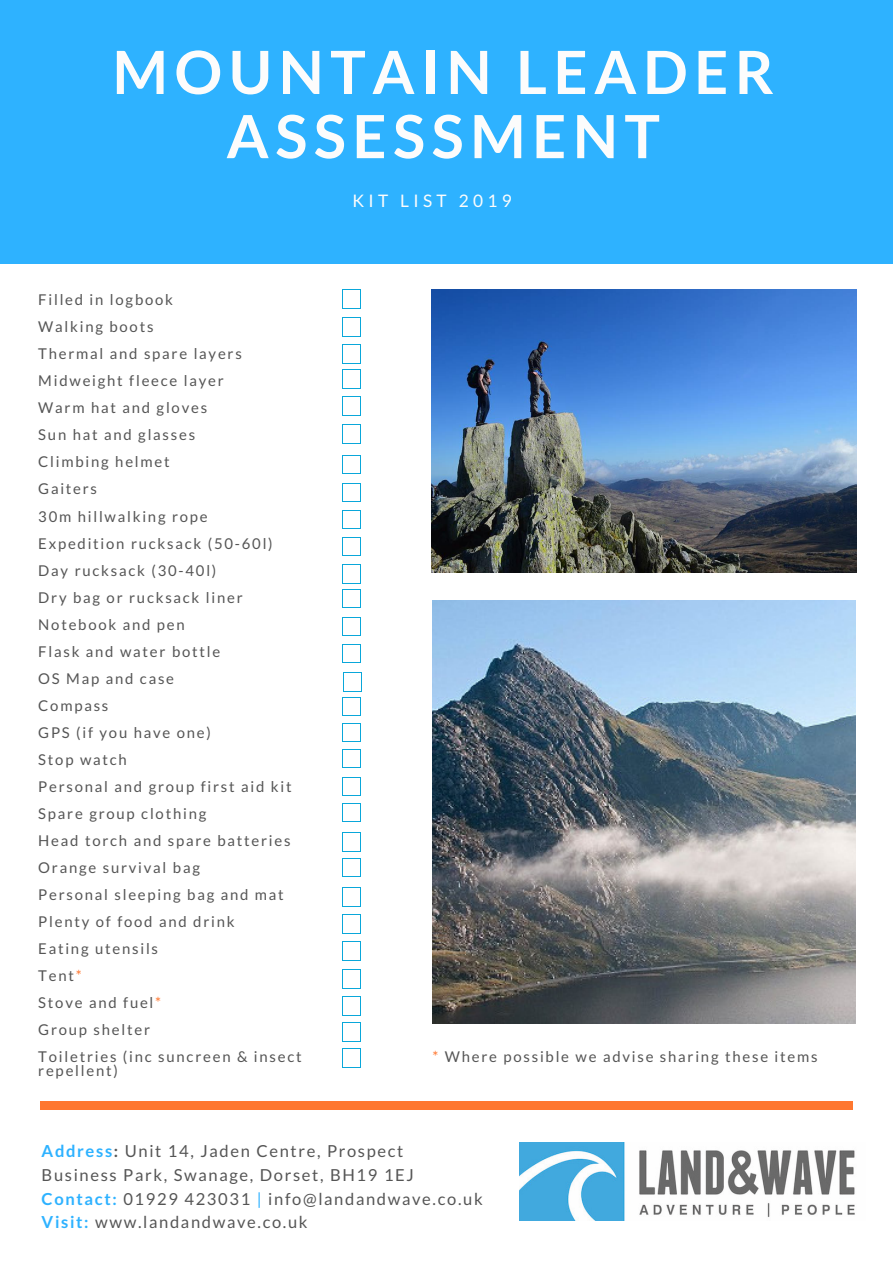
<style>
.page{position:relative;width:893px;height:1263px;background:#fff}
.page>*{position:absolute;margin:0;border:0;box-sizing:border-box;transform-origin:0 0}
.t1{font:700 59.55px/64.2px "Lato";letter-spacing:.11em;color:#fcfcfc;text-align:center}
.t2{font:17.25px "Lato";letter-spacing:.25em;color:#fcfcfc}
.t3{font:16.5px/23.7px "Lato";letter-spacing:.1em;color:#555}
.t4{font:14.85px/27px "Lato";letter-spacing:.12em;color:#555}
.s1{color:#ff772f}
.s2{font-weight:700;color:#2eb2ff}
.s3{font-weight:700}
.s4{color:#2eb2ff}
</style>
<div class="page">
<div style="left:0;top:0;width:893px;height:263px;background:#2eb2ff"></div>
<img style="left:519px;top:1143px;width:336px;height:78px">
<div style="left:40px;top:1101px;width:49px;height:8px;background:#ff772f"></div>
<div style="left:804px;top:1101px;width:49px;height:8px;background:#ff772f"></div>
<div style="left:87px;top:1101px;width:337px;height:8px;background:#ff772f"></div>
<div style="left:423px;top:1101px;width:337px;height:8px;background:#ff772f"></div>
<div style="left:760px;top:1101px;width:46px;height:8px;background:#ff772f"></div>
<img style="left:431px;top:289px;width:426px;height:283px">
<img style="left:432px;top:600px;width:424px;height:423px">
<svg style="left:342px;top:289px;width:19px;height:20px"></svg>
<svg style="left:342px;top:318px;width:19px;height:19px"></svg>
<svg style="left:342px;top:345px;width:19px;height:44px"></svg>
<svg style="left:342px;top:483px;width:19px;height:19px"></svg>
<svg style="left:342px;top:537px;width:19px;height:19px"></svg>
<svg style="left:342px;top:510px;width:19px;height:19px"></svg>
<svg style="left:342px;top:396px;width:19px;height:20px"></svg>
<svg style="left:342px;top:425px;width:19px;height:19px"></svg>
<svg style="left:342px;top:455px;width:19px;height:19px"></svg>
<svg style="left:342px;top:564px;width:19px;height:44px"></svg>
<svg style="left:342px;top:617px;width:19px;height:19px"></svg>
<svg style="left:342px;top:644px;width:19px;height:19px"></svg>
<svg style="left:342px;top:672px;width:20px;height:44px"></svg>
<svg style="left:342px;top:723px;width:19px;height:19px"></svg>
<svg style="left:342px;top:749px;width:19px;height:19px"></svg>
<svg style="left:342px;top:777px;width:19px;height:19px"></svg>
<svg style="left:342px;top:803px;width:19px;height:19px"></svg>
<svg style="left:342px;top:832px;width:19px;height:20px"></svg>
<svg style="left:342px;top:858px;width:19px;height:19px"></svg>
<svg style="left:342px;top:887px;width:19px;height:20px"></svg>
<svg style="left:342px;top:914px;width:19px;height:20px"></svg>
<svg style="left:342px;top:941px;width:19px;height:20px"></svg>
<svg style="left:342px;top:969px;width:19px;height:20px"></svg>
<svg style="left:342px;top:996px;width:19px;height:20px"></svg>
<svg style="left:342px;top:1022px;width:19px;height:20px"></svg>
<svg style="left:342px;top:1048px;width:19px;height:20px"></svg>
<h1 class="t1" style="left:112px;top:39px;width:663px">MOUNTAIN LEADER<br>ASSESSMENT</h1>
<p class="t2" style="left:352px;top:190px;width:161px">KIT LIST 2019</p>
<p class="t4" style="left:38px;top:286px;width:265px">Filled in logbook<br>Walking boots<br>Thermal and spare layers<br>Midweight fleece layer<br>Warm hat and gloves<br>Sun hat and glasses<br>Climbing helmet<br>Gaiters<br>30m hillwalking rope<br>Expedition rucksack (50-60l)<br>Day rucksack (30-40l)<br>Dry bag or rucksack liner<br>Notebook and pen<br>Flask and water bottle<br>OS Map and case<br>Compass<br>GPS (if you have one)<br>Stop watch<br>Personal and group first aid kit<br>Spare group clothing<br>Head torch and spare batteries<br>Orange survival bag<br>Personal sleeping bag and mat<br>Plenty of food and drink<br>Eating utensils<br>Tent<span class="s1">*<br></span>Stove and fuel<span class="s1">*<br></span>Group shelter<br>Toiletries (inc suncreen &amp; insect</p>
<p class="t4" style="left:38px;top:1056px;width:81px">repellent)</p>
<p class="t4" style="left:432px;top:1043px;width:387px"><span class="s1">*</span> Where possible we advise sharing these items</p>
<p class="t3" style="left:42px;top:1139px;width:443px"><span class="s2">Address</span><span class="s3">:</span> Unit 14, Jaden Centre, Prospect<br>Business Park, Swanage, Dorset, BH19 1EJ <span class="s2">Contact:</span> 01929 423031 <span class="s4">|</span> info@landandwave.co.uk <span class="s2">Visit:</span> www.landandwave.co.uk</p>
</div>
